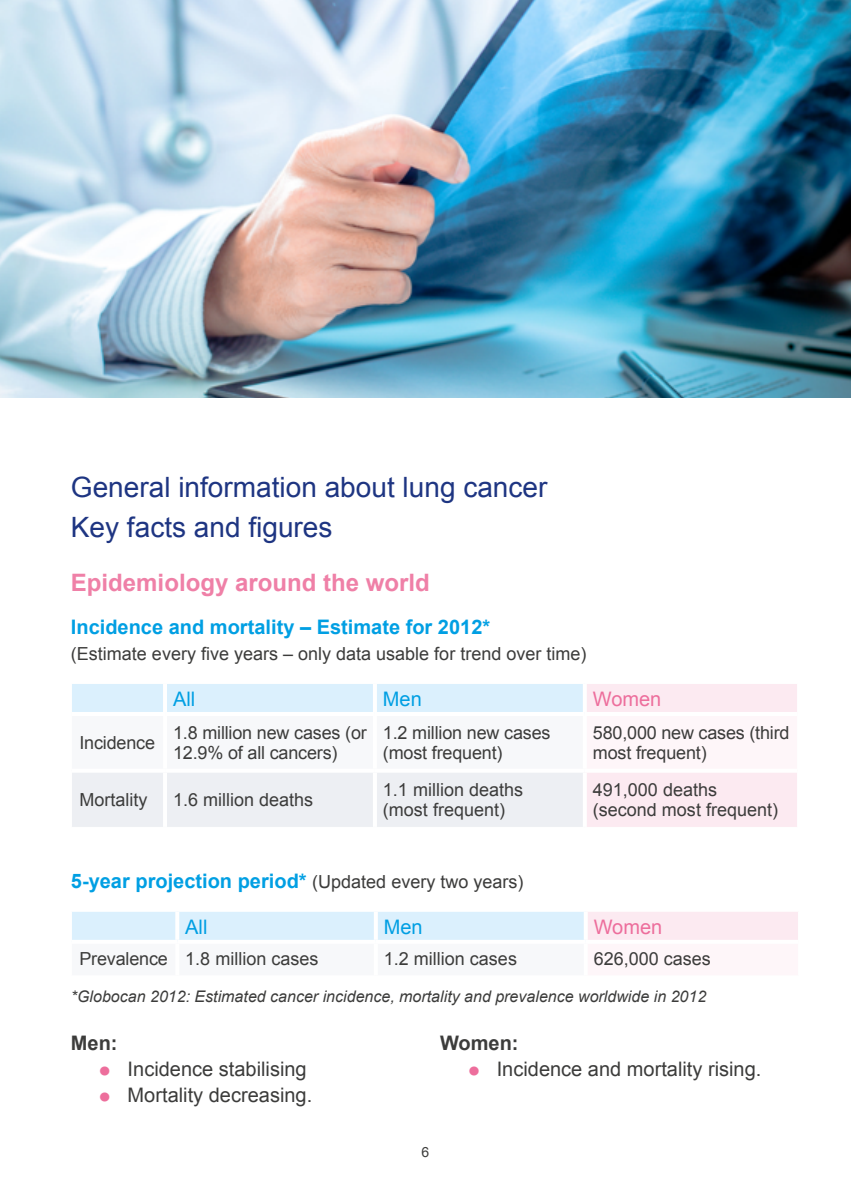
<style>
.page{position:relative;width:851px;height:1191px;background:#fff}
.page>*{position:absolute;margin:0;border:0;box-sizing:border-box;transform-origin:0 0}
.t1{font:28px/39.6px "Arial";color:#1e3582}
.t2{font:700 24px "Arial";color:#ef80a7}
.t3{font:700 20px "Arial";color:#009fe3}
.t4{font:20px "Arial";color:#3c3c3b}
.t5{font:20px "Arial";color:#009fe3}
.t6{font:20px "Arial";color:#ed6e9c}
.t7{font:700 20px "Arial";color:#3c3c3b}
.t8{font:18px/20px "Arial";color:#3c3c3b}
.t9{font:italic 16px "Arial";color:#3c3c3b}
.t10{font:14px "Arial";color:#3c3c3b}
.s1{font-weight:400;font-size:18px;color:#3c3c3b}
.s2{font-weight:700;font-size:32px;color:#ed6e9c}
</style>
<div class="page">
<svg style="left:72px;top:684px;width:725px;height:143px"></svg>
<hr style="left:163px;top:684px;width:4px;height:28px;background:#fff">
<hr style="left:373px;top:684px;width:4px;height:28px;background:#fff">
<svg style="left:582px;top:684px;width:4px;height:28px"></svg>
<hr style="left:72px;top:712px;width:93px;height:4px;background:#fff">
<hr style="left:165px;top:712px;width:210px;height:4px;background:#fff">
<hr style="left:163px;top:716px;width:4px;height:52px;background:#fff">
<hr style="left:375px;top:712px;width:209px;height:4px;background:#fff">
<hr style="left:373px;top:716px;width:4px;height:52px;background:#fff">
<hr style="left:584px;top:712px;width:213px;height:4px;background:#fff">
<hr style="left:582px;top:716px;width:4px;height:52px;background:#fff">
<hr style="left:163px;top:772px;width:4px;height:55px;background:#fff">
<hr style="left:373px;top:772px;width:4px;height:55px;background:#fff">
<svg style="left:582px;top:772px;width:4px;height:55px"></svg>
<hr style="left:72px;top:768px;width:93px;height:4px;background:#fff">
<hr style="left:165px;top:768px;width:210px;height:4px;background:#fff">
<hr style="left:375px;top:768px;width:209px;height:4px;background:#fff">
<hr style="left:584px;top:768px;width:213px;height:4px;background:#fff">
<div style="left:585px;top:911px;width:213px;height:30px;background:#fceaf1"></div>
<div style="left:72px;top:912px;width:511px;height:27px;background:#dbf0fd"></div>
<div style="left:585px;top:941px;width:213px;height:35px;background:#fef6f9"></div>
<hr style="left:797px;top:911px;width:1px;height:30px;background:#fff">
<hr style="left:797px;top:941px;width:1px;height:34px;background:#fff">
<hr style="left:585px;top:975px;width:213px;height:1px;background:#fff">
<hr style="left:175px;top:911px;width:4px;height:28px;background:#fff">
<hr style="left:374px;top:911px;width:4px;height:28px;background:#fff">
<svg style="left:583px;top:911px;width:4px;height:28px"></svg>
<svg style="left:72px;top:939px;width:104px;height:1px"></svg>
<svg style="left:179px;top:939px;width:195px;height:1px"></svg>
<svg style="left:378px;top:939px;width:206px;height:1px"></svg>
<svg style="left:585px;top:939px;width:212px;height:2px"></svg>
<hr style="left:583px;top:943px;width:4px;height:32px;background:#fff">
<img style="left:0;top:0;width:850px;height:397px">
<h1 class="t1" style="left:71px;top:468px;width:478px">General information about lung cancer<br>Key facts and figures</h1>
<h2 class="t2" style="left:71px;top:566px;width:360px">Epidemiology around the world</h2>
<p class="t3" style="left:71px;top:614px;width:421px">Incidence and mortality – Estimate for 2012*</p>
<p class="t8" style="left:71px;top:644px;width:517px">(Estimate every five years – only data usable for trend over time)</p>
<p class="t5" style="left:173px;top:686px;width:24px">All</p>
<p class="t5" style="left:383px;top:686px;width:40px">Men</p>
<p class="t6" style="left:592px;top:686px;width:70px">Women</p>
<p class="t8" style="left:79px;top:733px;width:77px">Incidence</p>
<p class="t8" style="left:173px;top:722px;width:195px">1.8 million new cases (or<br>12.9% of all cancers)</p>
<p class="t8" style="left:383px;top:722px;width:169px">1.2 million new cases (most frequent)</p>
<p class="t8" style="left:592px;top:722px;width:198px">580,000 new cases (third most frequent)</p>
<p class="t8" style="left:79px;top:789px;width:70px">Mortality</p>
<p class="t8" style="left:173px;top:789px;width:142px">1.6 million deaths</p>
<p class="t8" style="left:383px;top:779px;width:142px">1.1 million deaths (most frequent)</p>
<p class="t8" style="left:592px;top:779px;width:187px">491,000 deaths (second most frequent)</p>
<p class="t3" style="left:71px;top:867px;width:454px">5-year projection period* <span class="s1">(Updated every two years)</span></p>
<p class="t5" style="left:185px;top:913px;width:24px">All</p>
<p class="t5" style="left:384px;top:913px;width:40px">Men</p>
<p class="t6" style="left:593px;top:913px;width:70px">Women</p>
<p class="t8" style="left:79px;top:949px;width:240px">Prevalence 1.8 million cases</p>
<p class="t8" style="left:384px;top:949px;width:135px">1.2 million cases</p>
<p class="t8" style="left:593px;top:949px;width:119px">626,000 cases</p>
<p class="t9" style="left:71px;top:985px;width:636px">*Globocan 2012: Estimated cancer incidence, mortality and prevalence worldwide in 2012</p>
<p class="t7" style="left:71px;top:1030px;width:48px">Men:</p>
<p class="t4" style="left:99px;top:1056px;width:209px"><span class="s2">•</span> Incidence stabilising</p>
<p class="t4" style="left:99px;top:1082px;width:214px"><span class="s2">•</span> Mortality decreasing.</p>
<p class="t7" style="left:440px;top:1030px;width:80px">Women:</p>
<p class="t4" style="left:468px;top:1056px;width:294px"><span class="s2">•</span> Incidence and mortality rising.</p>
<p class="t10" style="left:421px;top:1143px;width:9px">6</p>
</div>
